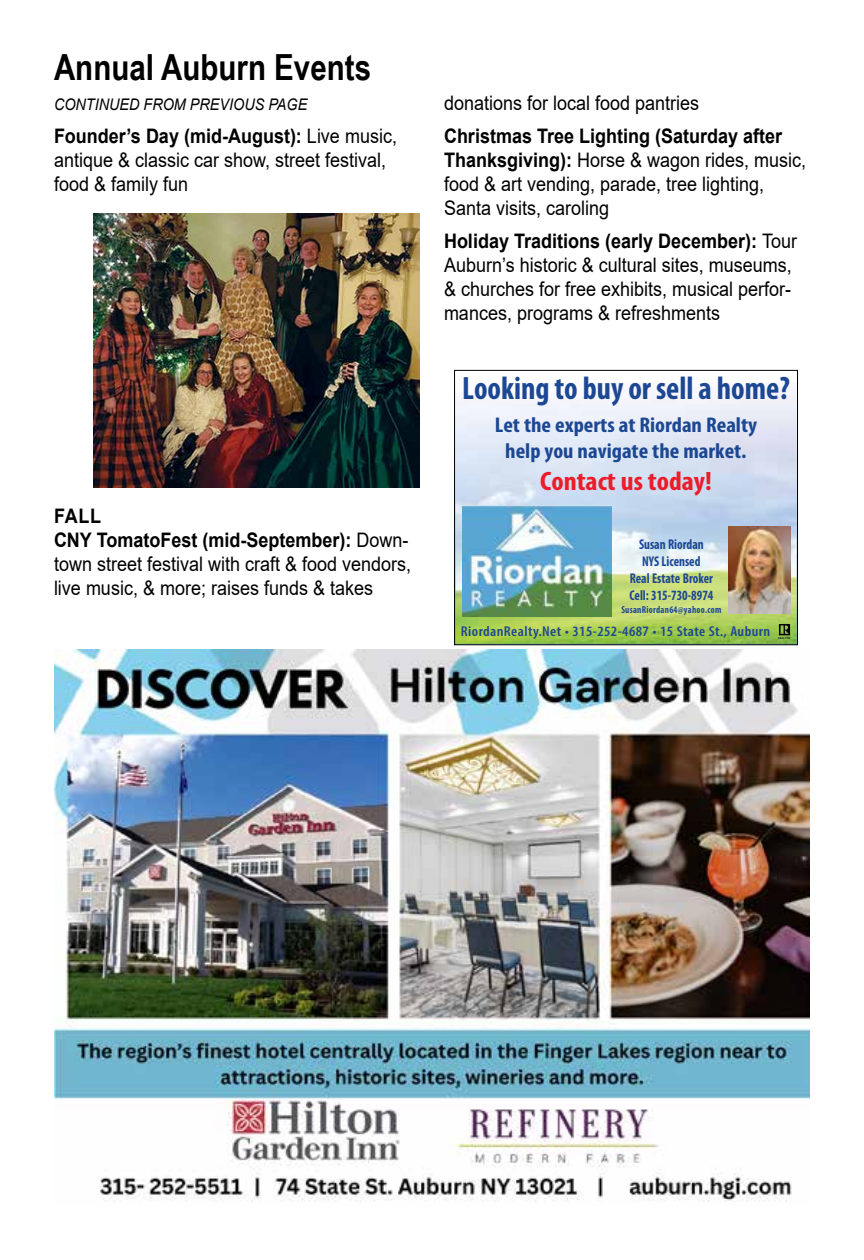
<style>
.page{position:relative;width:864px;height:1260px;background:#fff}
.page>*{position:absolute;margin:0;border:0;box-sizing:border-box;transform-origin:0 0}
.t1{font:700 36px "Arial Narrow";color:#000}
.t2{font:700 condensed 32.4px "Myriad Pro";color:#1c4792}
.t3{font:700 condensed 26.6px "Myriad Pro";color:#ed1c2a;scale:1.07 1}
.t4{font:700 condensed 21.4px/25.6px "Myriad Pro";color:#1c4792;text-align:center;scale:1.07 1}
.t5{font:20px/24px "Arial";color:#000;scale:.9 1}
.t6{font:italic 16px "Arial";color:#000;scale:.9 1}
.t7{font:600 condensed 14.4px "Myriad Pro";letter-spacing:.025em;color:#1c4792;scale:1.09 1}
.t8{font:700 condensed 14.2px/17px "Myriad Pro";color:#1c4792;text-align:center;scale:.92 1}
.t9{font:700 condensed 10.2px "Myriad Pro";letter-spacing:.03em;color:#1c4792;scale:.92 1}
.s1{font-weight:700}
</style>
<div class="page">
<img style="left:93px;top:214px;width:327px;height:273px">
<img style="left:54px;top:649px;width:756px;height:553px">
<svg style="left:456px;top:389px;width:340px;height:254px;background:#d1e0d2"></svg>
<img style="left:462px;top:506px;width:149px;height:111px">
<img style="left:729px;top:527px;width:62px;height:87px">
<svg style="left:778px;top:624px;width:13px;height:15px"></svg>
<div style="left:454px;top:370px;width:344px;height:275px;border:1px solid #000"></div>
<h1 class="t1" style="left:54px;top:40px;width:319px">Annual Auburn Events</h1>
<p class="t6" style="left:54px;top:94px;width:283px">CONTINUED FROM PREVIOUS PAGE</p>
<p class="t5" style="left:54px;top:124px;width:383px"><span class="s1">Founder’s Day (mid-August):</span> Live music, antique &amp; classic car show, street festival, food &amp; family fun</p>
<p class="t5" style="left:54px;top:503px;width:398px"><span class="s1">FALL<br>CNY TomatoFest (mid-September):</span> Down&shy;town street festival with craft &amp; food vendors, live music, &amp; more; raises funds &amp; takes</p>
<p class="t5" style="left:444px;top:91px;width:285px">donations for local food pantries</p>
<p class="t5" style="left:444px;top:124px;width:404px"><span class="s1">Christmas Tree Lighting (Saturday after Thanksgiving):</span> Horse &amp; wagon rides, music, food &amp; art vending, parade, tree lighting, Santa visits, caroling</p>
<p class="t5" style="left:444px;top:229px;width:394px"><span class="s1">Holiday Traditions (early December):</span> Tour Auburn’s historic &amp; cultural sites, museums, &amp; churches for free exhibits, musical perfor&shy;mances, programs &amp; refreshments</p>
<h2 class="t2" style="left:462px;top:368px;width:329px">Looking to buy or sell a home?</h2>
<p class="t4" style="left:495px;top:412px;width:247px">Let the experts at Riordan Realty help you navigate the market.</p>
<h3 class="t3" style="left:540px;top:464px;width:162px">Contact us today!</h3>
<p class="t8" style="left:629px;top:535px;width:93px">Susan Riordan<br>NYS Licensed<br>Real Estate Broker<br>Cell: 315-730-8974</p>
<p class="t9" style="left:621px;top:603px;width:110px">SusanRiordan64@yahoo.com</p>
<p class="t7" style="left:461px;top:623px;width:285px">RiordanRealty.Net • 315-252-4687 • 15 State St., Auburn</p>
</div>
